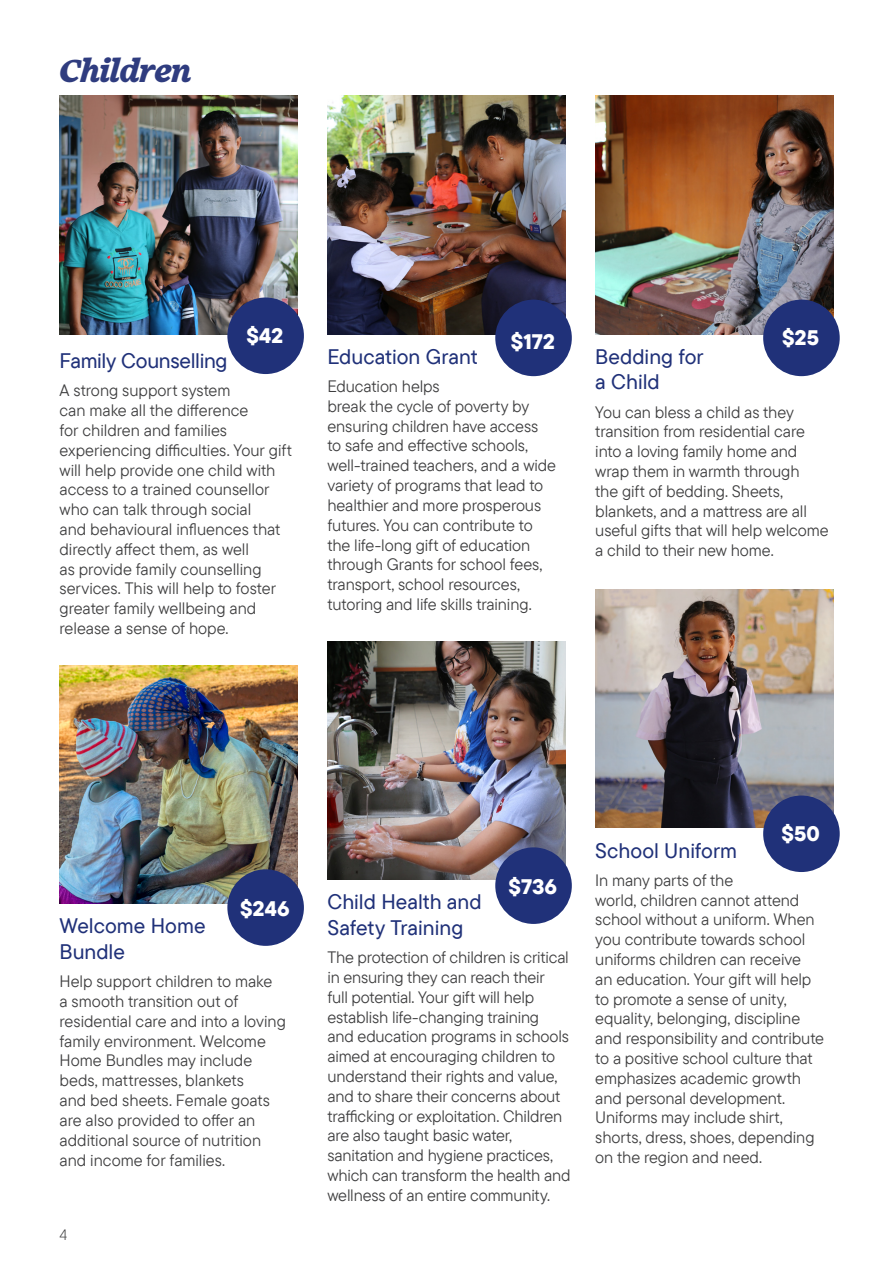
<style>
.page{position:relative;width:893px;height:1263px;background:#fff}
.page>*{position:absolute;margin:0;border:0;box-sizing:border-box;transform-origin:0 0}
.Heading{font:italic 900 33px "Embury Text";letter-spacing:-.035em;color:#2f3c7f;scale:.95 1}
.Intro_paragraph{font:500 21px/25.5px "TT Commons Pro";color:#203179}
.Intro_paragraph-2{font:800 21px "TT Commons Pro";letter-spacing:.005em;color:#fff}
.Body{font:16.5px/19.8px "TT Commons Pro";letter-spacing:-.005em;color:#3e3e3f}
.Intro_paragraph-3{font:300 15px "TT Commons Pro";color:#3e3e3f}
</style>
<div class="page">
<img style="left:327px;top:96px;width:239px;height:238px">
<img style="left:327px;top:641px;width:239px;height:239px">
<div style="left:495px;top:300px;width:77px;height:76px;background:#203179;border-radius:50%"></div>
<div style="left:495px;top:847px;width:77px;height:77px;background:#203179;border-radius:50%"></div>
<img style="left:595px;top:96px;width:238px;height:238px">
<img style="left:595px;top:590px;width:238px;height:238px">
<div style="left:763px;top:300px;width:77px;height:76px;background:#203179;border-radius:50%"></div>
<div style="left:763px;top:795px;width:77px;height:77px;background:#203179;border-radius:50%"></div>
<img style="left:60px;top:96px;width:238px;height:238px">
<img style="left:60px;top:665px;width:238px;height:239px">
<div style="left:227px;top:297px;width:77px;height:77px;background:#203179;border-radius:50%"></div>
<div style="left:227px;top:869px;width:77px;height:77px;background:#203179;border-radius:50%"></div>
<h2 class="Heading" style="left:60px;top:51px;width:142px">Children</h2>
<p class="Intro_paragraph-2" style="left:246px;top:320px;width:38px">$42</p>
<p class="Intro_paragraph" style="left:60px;top:348px;width:169px">Family Counselling</p>
<p class="Body" style="left:60px;top:381px;width:234px">A strong support system<br>can make all the difference<br>for children and families experiencing difficulties. Your gift will help provide one child with access to a trained counsellor who can talk through social<br>and behavioural influences that directly affect them, as well<br>as provide family counselling services. This will help to foster greater family wellbeing and release a sense of hope.</p>
<p class="Intro_paragraph-2" style="left:511px;top:326px;width:46px">$172</p>
<p class="Intro_paragraph" style="left:327px;top:344px;width:152px">Education Grant</p>
<p class="Body" style="left:327px;top:376px;width:230px">Education helps<br>break the cycle of poverty by ensuring children have access to safe and effective schools, well-trained teachers, and a wide variety of programs that lead to healthier and more prosperous futures. You can contribute to the life-long gift of education through Grants for school fees, transport, school resources, tutoring and life skills training.</p>
<p class="Intro_paragraph-2" style="left:782px;top:322px;width:38px">$25</p>
<p class="Intro_paragraph" style="left:595px;top:344px;width:110px">Bedding for a Child</p>
<p class="Body" style="left:595px;top:402px;width:235px">You can bless a child as they transition from residential care into a loving family home and wrap them in warmth through<br>the gift of bedding. Sheets, blankets, and a mattress are all useful gifts that will help welcome a child to their new home.</p>
<p class="Intro_paragraph-2" style="left:240px;top:892px;width:51px">$246</p>
<p class="Intro_paragraph" style="left:60px;top:913px;width:147px">Welcome Home<br>Bundle</p>
<p class="Body" style="left:60px;top:971px;width:228px">Help support children to make<br>a smooth transition out of residential care and into a loving family environment. Welcome<br>Home Bundles may include beds, mattresses, blankets<br>and bed sheets. Female goats are also provided to offer an additional source of nutrition and income for families.</p>
<p class="Intro_paragraph-3" style="left:60px;top:1224px;width:9px">4</p>
<p class="Intro_paragraph-2" style="left:509px;top:870px;width:50px">$736</p>
<p class="Intro_paragraph" style="left:327px;top:889px;width:156px">Child Health and<br>Safety Training</p>
<p class="Body" style="left:327px;top:947px;width:245px">The protection of children is critical in ensuring they can reach their<br>full potential. Your gift will help establish life-changing training<br>and education programs in schools aimed at encouraging children to understand their rights and value, and to share their concerns about trafficking or exploitation. Children are also taught basic water, sanitation and hygiene practices, which can transform the health and wellness of an entire community.</p>
<p class="Intro_paragraph-2" style="left:781px;top:817px;width:40px">$50</p>
<p class="Intro_paragraph" style="left:595px;top:837px;width:143px">School Uniform</p>
<p class="Body" style="left:595px;top:870px;width:230px">In many parts of the<br>world, children cannot attend school without a uniform. When you contribute towards school uniforms children can receive<br>an education. Your gift will help to promote a sense of unity, equality, belonging, discipline and responsibility and contribute to a positive school culture that emphasizes academic growth and personal development.<br>Uniforms may include shirt, shorts, dress, shoes, depending on the region and need.</p>
</div>
